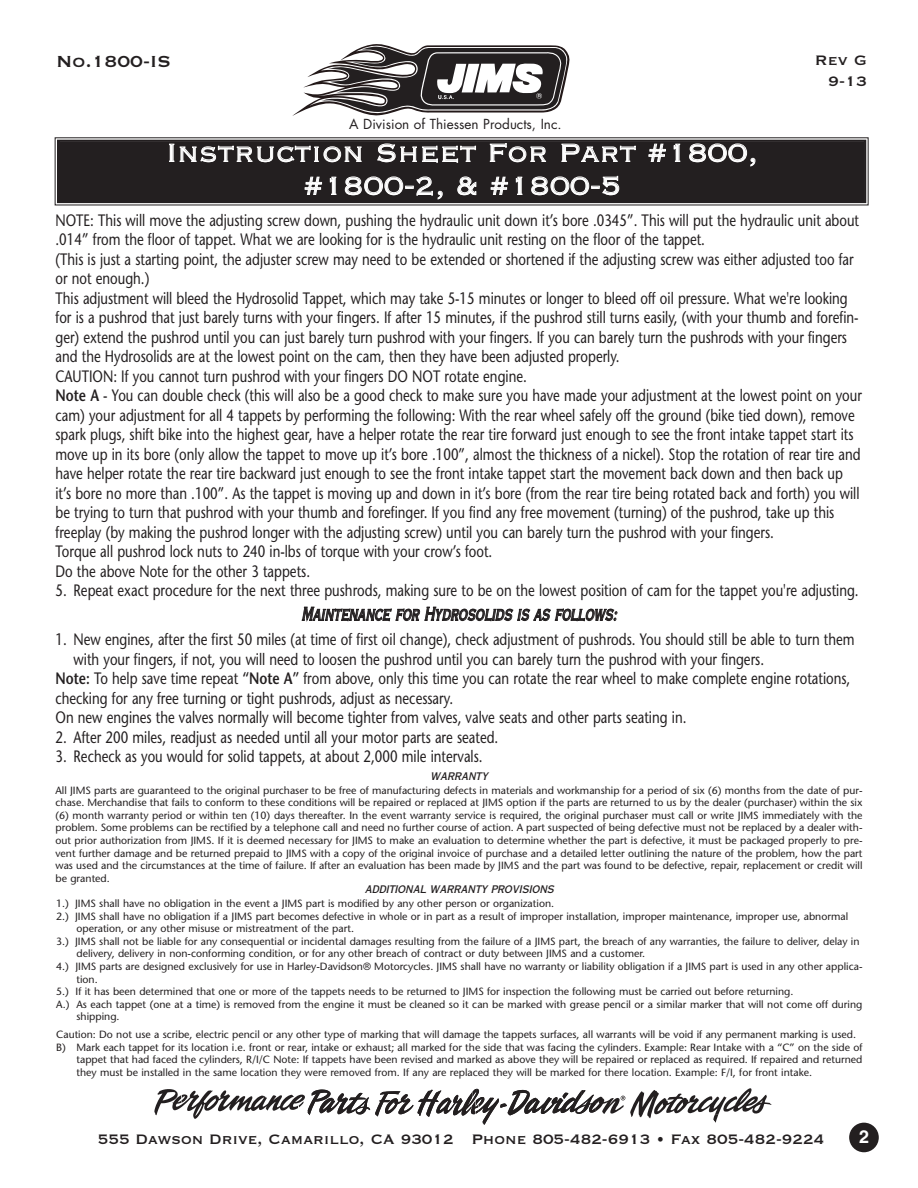
<style>
.page{position:relative;width:918px;height:1188px;background:#fff}
.page>*{position:absolute;margin:0;border:0;box-sizing:border-box;transform-origin:0 0}
.t1{font:33px/33px "Copperplate Thirty Two BC";letter-spacing:.005em;color:#fff;text-align:center}
.t2{font:21px "Copperplate Thirty One BC";color:#231f20}
.t3{font:18px/21.6px "Copperplate Thirty One BC";color:#231f20;text-align:right}
.t4{font:italic 18px "Copperplate Thirty AB";color:#231f20;scale:.8 1}
.t5{font:700 18px "Helvetica";color:#fff}
.t6{font:16.5px/19.5px "Stone Sans";color:#231f20;scale:.8 1}
.t7{font:13.5px "Futura";color:#231f20}
.t8{font:10.5px/12.6px "Stone Sans";color:#231f20;text-align:justify}
.t9{font:italic 10.5px "Copperplate Thirty AB";color:#231f20}
.s1{font-weight:600}
</style>
<div class="page">
<svg style="left:292px;top:44px;width:278px;height:72px"></svg>
<div style="left:59px;top:142px;width:805px;height:59px;background:#231f20"></div>
<div style="left:57px;top:140px;width:809px;height:63px;border:2px solid #231f20"></div>
<div style="left:849px;top:1123px;width:30px;height:29px;background:#231f20;border-radius:50%"></div>
<svg style="left:154px;top:1088px;width:617px;height:37px"></svg>
<h2 class="t2" style="left:56px;top:48px;width:116px">No.1800-IS</h2>
<p class="t7" style="left:349px;top:118px;width:214px">A Division of Thiessen Products, Inc.</p>
<h1 class="t1" style="left:166px;top:134px;width:593px">Instruction Sheet For Part #1800, #1800-2, &amp; #1800-5</h1>
<h3 class="t3" style="left:815px;top:48px;width:54px">Rev G<br>9-13</h3>
<p class="t6" style="left:55px;top:212px;width:1010px">NOTE: This will move the adjusting screw down, pushing the hydraulic unit down it’s bore .0345”. This will put the hydraulic unit about .014” from the floor of tappet. What we are looking for is the hydraulic unit resting on the floor of the tappet.<br>(This is just a starting point, the adjuster screw may need to be extended or shortened if the adjusting screw was either adjusted too far or not enough.)<br>This adjustment will bleed the Hydrosolid Tappet, which may take 5-15 minutes or longer to bleed off oil pressure. What we're looking for is a pushrod that just barely turns with your fingers. If after 15 minutes, if the pushrod still turns easily, (with your thumb and forefin&shy;ger) extend the pushrod until you can just barely turn pushrod with your fingers. If you can barely turn the pushrods with your fingers and the Hydrosolids are at the lowest point on the cam, then they have been adjusted properly.<br>CAUTION: If you cannot turn pushrod with your fingers DO NOT rotate engine.<br><span class="s1">Note A</span> - You can double check (this will also be a good check to make sure you have made your adjustment at the lowest point on your cam) your adjustment for all 4 tappets by performing the following: With the rear wheel safely off the ground (bike tied down), remove spark plugs, shift bike into the highest gear, have a helper rotate the rear tire forward just enough to see the front intake tappet start its move up in its bore (only allow the tappet to move up it’s bore .100”, almost the thickness of a nickel). Stop the rotation of rear tire and have helper rotate the rear tire backward just enough to see the front intake tappet start the movement back down and then back up it’s bore no more than .100”. As the tappet is moving up and down in it’s bore (from the rear tire being rotated back and forth) you will be trying to turn that pushrod with your thumb and forefinger. If you find any free movement (turning) of the pushrod, take up this freeplay (by making the pushrod longer with the adjusting screw) until you can barely turn the pushrod with your fingers.<br>Torque all pushrod lock nuts to 240 in-lbs of torque with your crow’s foot.<br>Do the above Note for the other 3 tappets.</p>
<h3 class="t6" style="left:56px;top:583px;width:1006px">5. Repeat exact procedure for the next three pushrods, making sure to be on the lowest position of cam for the tappet you're adjusting.</h3>
<h3 class="t4" style="left:301px;top:607px;width:400px">Maintenance for Hydrosolids is as follows:</h3>
<h3 class="t6" style="left:56px;top:631px;width:1000px">1. New engines, after the first 50 miles (at time of first oil change), check adjustment of pushrods. You should still be able to turn them</h3>
<h3 class="t6" style="left:74px;top:651px;width:865px">with your fingers, if not, you will need to loosen the pushrod until you can barely turn the pushrod with your fingers.</h3>
<h3 class="t6" style="left:56px;top:670px;width:995px"><span class="s1">Note:</span> To help save time repeat <span class="s1">“Note A”</span> from above, only this time you can rotate the rear wheel to make complete engine rotations,</h3>
<h3 class="t6" style="left:56px;top:690px;width:499px">checking for any free turning or tight pushrods, adjust as necessary.</h3>
<h3 class="t6" style="left:56px;top:709px;width:790px">On new engines the valves normally will become tighter from valves, valve seats and other parts seating in.</h3>
<h3 class="t6" style="left:56px;top:729px;width:555px">2. After 200 miles, readjust as needed until all your motor parts are seated.</h3>
<h3 class="t6" style="left:56px;top:748px;width:536px">3. Recheck as you would for solid tappets, at about 2,000 mile intervals.</h3>
<p class="t9" style="left:430px;top:772px;width:61px">WARRANTY</p>
<p class="t8" style="left:56px;top:785px;width:809px">All JIMS parts are guaranteed to the original purchaser to be free of manufacturing defects in materials and workmanship for a period of six (6) months from the date of pur&shy;chase. Merchandise that fails to conform to these conditions will be repaired or replaced at JIMS option if the parts are returned to us by the dealer (purchaser) within the six (6) month warranty period or within ten (10) days thereafter. In the event warranty service is required, the original purchaser must call or write JIMS immediately with the problem. Some problems can be rectified by a telephone call and need no further course of action. A part suspected of being defective must not be replaced by a dealer with&shy;out prior authorization from JIMS. If it is deemed necessary for JIMS to make an evaluation to determine whether the part is defective, it must be packaged properly to pre&shy;vent further damage and be returned prepaid to JIMS with a copy of the original invoice of purchase and a detailed letter outlining the nature of the problem, how the part was used and the circumstances at the time of failure. If after an evaluation has been made by JIMS and the part was found to be defective, repair, replacement or credit will be granted.</p>
<p class="t9" style="left:365px;top:885px;width:193px">ADDITIONAL WARRANTY PROVISIONS</p>
<p class="t8" style="left:56px;top:898px;width:499px">1.) JIMS shall have no obligation in the event a JIMS part is modified by any other person or organization.</p>
<p class="t8" style="left:56px;top:911px;width:794px">2.) JIMS shall have no obligation if a JIMS part becomes defective in whole or in part as a result of improper installation, improper maintenance, improper use, abnormal</p>
<p class="t8" style="left:76px;top:923px;width:279px">operation, or any other misuse or mistreatment of the part.</p>
<p class="t8" style="left:56px;top:936px;width:805px">3.) JIMS shall not be liable for any consequential or incidental damages resulting from the failure of a JIMS part, the breach of any warranties, the failure to deliver, delay in</p>
<p class="t8" style="left:76px;top:949px;width:570px">delivery, delivery in non-conforming condition, or for any other breach of contract or duty between JIMS and a customer.</p>
<p class="t8" style="left:56px;top:961px;width:808px">4.) JIMS parts are designed exclusively for use in Harley-Davidson® Motorcycles. JIMS shall have no warranty or liability obligation if a JIMS part is used in any other applica-</p>
<p class="t8" style="left:76px;top:974px;width:23px">tion.</p>
<p class="t8" style="left:56px;top:986px;width:739px">5.) If it has been determined that one or more of the tappets needs to be returned to JIMS for inspection the following must be carried out before returning.</p>
<p class="t8" style="left:56px;top:999px;width:808px">A.) As each tappet (one at a time) is removed from the engine it must be cleaned so it can be marked with grease pencil or a similar marker that will not come off during</p>
<p class="t8" style="left:76px;top:1012px;width:45px">shipping.</p>
<p class="t8" style="left:56px;top:1029px;width:801px">Caution: Do not use a scribe, electric pencil or any other type of marking that will damage the tappets surfaces, all warrants will be void if any permanent marking is used.</p>
<p class="t8" style="left:56px;top:1042px;width:808px">B) Mark each tappet for its location i.e. front or rear, intake or exhaust; all marked for the side that was facing the cylinders. Example: Rear Intake with a “C” on the side of</p>
<p class="t8" style="left:76px;top:1055px;width:788px">tappet that had faced the cylinders, R/I/C Note: If tappets have been revised and marked as above they will be repaired or replaced as required. If repaired and returned</p>
<p class="t8" style="left:76px;top:1067px;width:737px">they must be installed in the same location they were removed from. If any are replaced they will be marked for there location. Example: F/I, for front intake.</p>
<h3 class="t3" style="left:98px;top:1127px;width:728px">555 Dawson Drive, Camarillo, CA 93012 Phone 805-482-6913 • Fax 805-482-9224</h3>
<h3 class="t5" style="left:859px;top:1130px;width:12px">2</h3>
</div>
